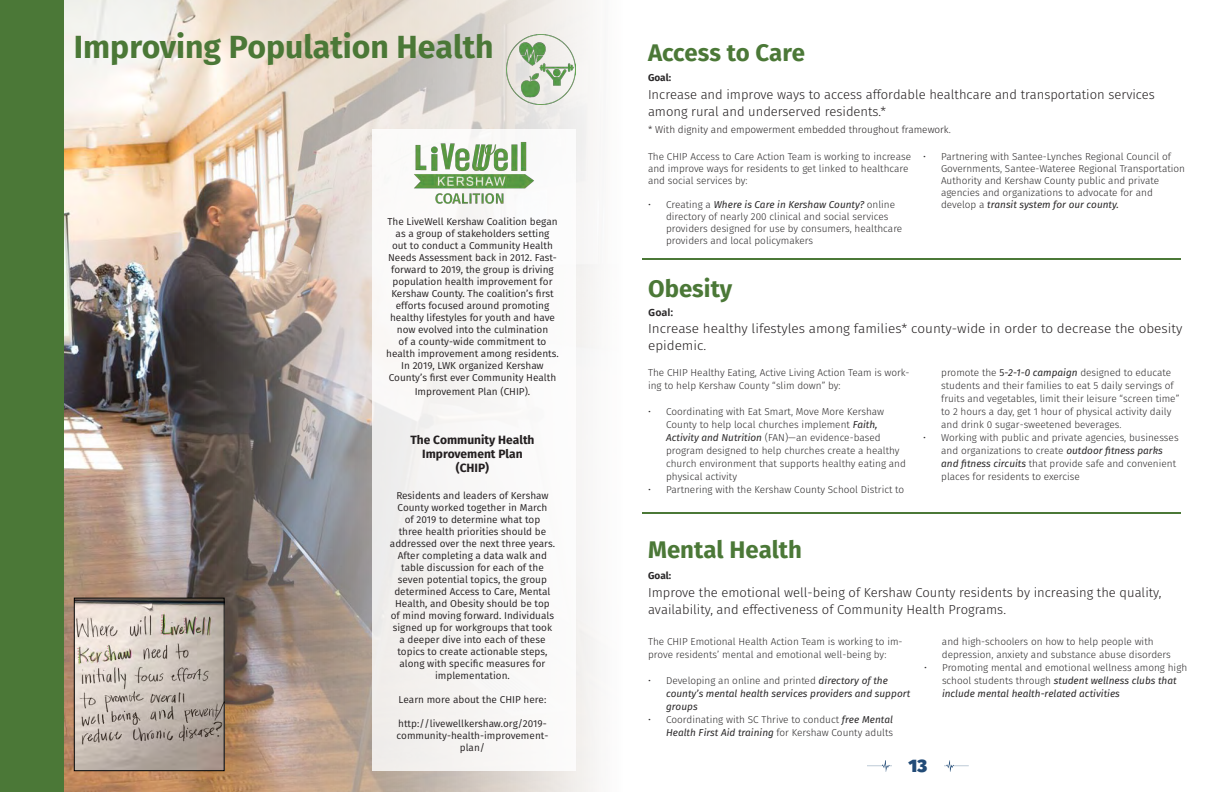
<style>
.page{position:relative;width:1224px;height:792px;background:#fff}
.page>*{position:absolute;margin:0;border:0;box-sizing:border-box;transform-origin:0 0}
.t1{font:700 32px "Fira Sans";color:#4b7837}
.title_2{font:700 24px "Fira Sans";color:#4b7837}
.t2{font:900 18px "Fira Sans";color:#224b77}
.subtitle{font:300 13px/17px "Fira Sans";color:#231f20}
.subtitle-2{font:300 13px/17px "Fira Sans";color:#231f20;scale:1.04 1}
.t3{font:700 12px "Fira Sans";color:#231f20}
.body_text{font:300 10px/13px "Fira Sans";color:#2b292a}
.t4{font:10px/12px "Fira Sans";color:#231f20;text-align:center}
.t5{font:italic 10px/13px "Fira Sans";color:#2b292a}
.subtitle-3{font:300 10px "Fira Sans";color:#231f20}
.body_text-2{font:700 10px "Fira Sans";color:#2b292a}
.body_text-3{font:700 10px "Open Sans";color:#2b292a}
.s1{font-weight:400;font-style:italic}
.s2{font-weight:400}
.s3{font-weight:300;font-style:normal}
</style>
<div class="page">
<img style="left:867px;top:761px;width:24px;height:11px">
<img style="left:944px;top:761px;width:25px;height:11px">
<img style="left:63px;top:0;width:534px;height:792px">
<div style="left:0;top:0;width:63px;height:792px;background:#4b7837"></div>
<img style="left:506px;top:35px;width:70px;height:69px">
<div style="left:372px;top:130px;width:204px;height:641px;background:#f8f7f6"></div>
<img style="left:76px;top:600px;width:147px;height:169px">
<div style="left:74px;top:598px;width:151px;height:173px;border:1px solid #000"></div>
<img style="left:397px;top:111px;width:151px;height:93px">
<hr style="left:642px;top:259px;width:538px;height:1px;background:#4b7837">
<hr style="left:642px;top:513px;width:538px;height:1px;background:#4b7837">
<p class="t1" style="left:74px;top:24px;width:421px">Improving Population Health</p>
<p class="t4" style="left:386px;top:216px;width:174px">The LiveWell Kershaw Coalition began as a group of stakeholders setting<br>out to conduct a Community Health Needs Assessment back in 2012. Fast&shy;forward to 2019, the group is driving population health improvement for Kershaw County. The coalition’s first efforts focused around promoting healthy lifestyles for youth and have now evolved into the culmination<br>of a county-wide commitment to health improvement among residents.<br>In 2019, LWK organized Kershaw County’s first ever Community Health</p>
<p class="t4" style="left:415px;top:386px;width:117px">Improvement Plan (CHIP).</p>
<p class="t3" style="left:410px;top:431px;width:126px">The Community Health</p>
<p class="t3" style="left:422px;top:445px;width:102px">Improvement Plan</p>
<p class="t3" style="left:456px;top:460px;width:35px">(CHIP)</p>
<p class="t4" style="left:390px;top:489px;width:167px">Residents and leaders of Kershaw<br>County worked together in March<br>of 2019 to determine what top<br>three health priorities should be addressed over the next three years.<br>After completing a data walk and table discussion for each of the seven potential topics, the group determined Access to Care, Mental<br>Health, and Obesity should be top of mind moving forward. Individuals signed up for workgroups that took a deeper dive into each of these topics to create actionable steps, along with specific measures for implementation.</p>
<p class="t4" style="left:399px;top:693px;width:149px">Learn more about the CHIP here:</p>
<p class="t4" style="left:397px;top:717px;width:153px">http://livewellkershaw.org/2019- community-health-improvement&shy;plan/</p>
<p class="title_2" style="left:648px;top:36px;width:159px">Access to Care</p>
<p class="body_text-2" style="left:648px;top:71px;width:25px">Goal:</p>
<p class="subtitle" style="left:648px;top:86px;width:508px">Increase and improve ways to access affordable healthcare and transportation services among rural and underserved residents.*</p>
<p class="subtitle-3" style="left:648px;top:122px;width:304px">* With dignity and empowerment embedded throughout framework.</p>
<p class="body_text" style="left:648px;top:150px;width:265px;line-height:12px">The CHIP Access to Care Action Team is working to increase and improve ways for residents to get linked to healthcare and social services by:</p>
<p class="body_text" style="left:666px;top:198px;width:238px;line-height:12px;text-indent:-18px">• Creating a <span class="s1">Where is Care in Kershaw County?</span> online directory of nearly 200 clinical and social services providers designed for use by consumers, healthcare providers and local policymakers</p>
<p class="title_2" style="left:648px;top:272px;width:86px">Obesity</p>
<p class="body_text" style="left:941px;top:150px;width:245px;line-height:12px;text-indent:-18px">• Partnering with Santee-Lynches Regional Council of Governments, Santee-Wateree Regional Transportation Authority and Kershaw County public and private agencies and organizations to advocate for and develop a <span class="s1">transit system for our county.</span></p>
<p class="body_text-3" style="left:648px;top:305px;width:27px">Goal:</p>
<p class="subtitle-2" style="left:648px;top:320px;width:515px">Increase healthy lifestyles among families* county-wide in order to decrease the obesity epidemic.</p>
<p class="body_text" style="left:648px;top:366px;width:263px">The CHIP Healthy Eating, Active Living Action Team is work&shy;ing to help Kershaw County “slim down” by:</p>
<p class="body_text" style="left:666px;top:405px;width:241px;text-indent:-18px">• Coordinating with Eat Smart, Move More Kershaw County to help local churches implement <span class="s1">Faith, Activity and Nutrition</span> (FAN)—an evidence-based program designed to help churches create a healthy church environment that supports healthy eating and physical activity</p>
<p class="body_text" style="left:648px;top:483px;width:258px">• Partnering with the Kershaw County School District to</p>
<p class="body_text" style="left:941px;top:366px;width:240px">promote the <span class="s2">5</span><span class="s1">-2-1-0 campaign</span> designed to educate students and their families to eat 5 daily servings of fruits and vegetables, limit their leisure “screen time” to 2 hours a day, get 1 hour of physical activity daily and drink 0 sugar-sweetened beverages.</p>
<p class="body_text" style="left:941px;top:431px;width:239px;text-indent:-18px">• Working with public and private agencies, businesses and organizations to create <span class="s1">outdoor fitness parks and fitness circuits</span> that provide safe and convenient places for residents to exercise</p>
<p class="title_2" style="left:648px;top:533px;width:155px">Mental Health</p>
<p class="body_text-2" style="left:648px;top:569px;width:25px">Goal:</p>
<p class="subtitle" style="left:648px;top:584px;width:515px">Improve the emotional well-being of Kershaw County residents by increasing the quality, availability, and effectiveness of Community Health Programs.</p>
<p class="body_text" style="left:648px;top:635px;width:256px">The CHIP Emotional Health Action Team is working to im&shy;prove residents’ mental and emotional well-being by:</p>
<p class="t5" style="left:666px;top:674px;width:246px;text-indent:-18px"><span class="s3">• Developing an online and printed</span> directory of the county’s mental health services providers and support groups</p>
<p class="body_text" style="left:648px;top:713px;width:246px;text-align:right">• Coordinating with SC Thrive to conduct <span class="s1">free Mental<br>Health First Aid training</span> for Kershaw County adults</p>
<p class="body_text" style="left:942px;top:635px;width:230px">and high-schoolers on how to help people with depression, anxiety and substance abuse disorders</p>
<p class="body_text" style="left:942px;top:661px;width:247px;text-indent:-18px">• Promoting mental and emotional wellness among high school students through <span class="s1">student wellness clubs that include mental health-related activities</span></p>
<h3 class="t2" style="left:909px;top:753px;width:20px">13</h3>
</div>
